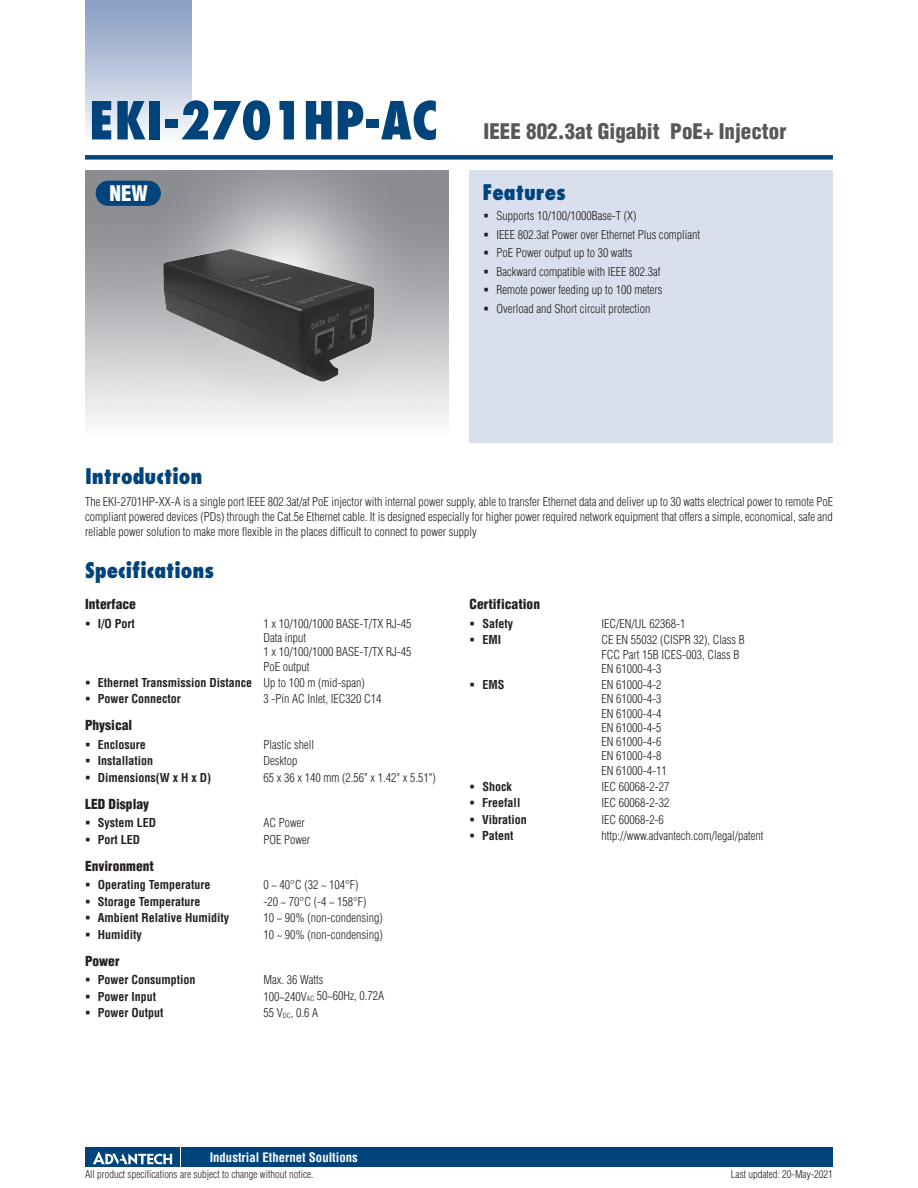
<style>
.page{position:relative;width:918px;height:1188px;background:#fff}
.page>*{position:absolute;margin:0;border:0;box-sizing:border-box;transform-origin:0 0}
.t1{font:800 condensed 51px "Futura";color:#00447b}
.t2{font:800 condensed 21px "Futura";color:#00447b}
.t3{font:900 condensed 21px "Helvetica";color:#57585a}
.t4{font:900 condensed 21px "Helvetica";color:#fff}
.t5{font:900 condensed 13.5px "Helvetica";color:#231f20}
.t6{font:700 condensed 12.75px "Helvetica";color:#fff}
.t7{font:300 condensed 12px/14.2px "Helvetica";color:#231f20}
.t8{font:700 condensed 12px/16.4px "Helvetica";color:#231f20}
.t9{font:300 condensed 10.5px "Helvetica";color:#231f20}
.s1{font-weight:300}
</style>
<div class="page">
<div style="left:85px;top:155px;width:748px;height:5px;background:#00447b"></div>
<div style="left:85px;top:0;width:106px;height:143px;background:linear-gradient(to bottom,#849bc1,#f9fafc)"></div>
<div style="left:182px;top:1147px;width:651px;height:20px;background:#00447b"></div>
<div style="left:85px;top:1147px;width:95px;height:20px;background:#00447b"></div>
<svg style="left:93px;top:1151px;width:79px;height:14px"></svg>
<div style="left:470px;top:170px;width:363px;height:272px;background:#d9dfec"></div>
<img style="left:85px;top:170px;width:363px;height:255px">
<div style="left:96px;top:181px;width:65px;height:25px;background:#00447b;border-radius:13px"></div>
<img style="left:162px;top:228px;width:216px;height:171px">
<h1 class="t1" style="left:89px;top:89px;width:352px">EKI-2701HP-AC</h1>
<h2 class="t4" style="left:109px;top:180px;width:40px">NEW</h2>
<h2 class="t3" style="left:484px;top:118px;width:304px">IEEE 802.3at Gigabit PoE+ Injector</h2>
<h2 class="t2" style="left:482px;top:179px;width:85px">Features</h2>
<p class="t7" style="left:496px;top:206px;width:205px;line-height:18.5px">Supports 10/100/1000Base-T (X)<br>IEEE 802.3at Power over Ethernet Plus compliant PoE Power output up to 30 watts<br>Backward compatible with IEEE 802.3af<br>Remote power feeding up to 100 meters Overload and Short circuit protection</p>
<h2 class="t2" style="left:85px;top:463px;width:119px">Introduction</h2>
<p class="t7" style="left:85px;top:494px;width:750px;line-height:15px;text-align:justify">The EKI-2701HP-XX-A is a single port IEEE 802.3at/af PoE injector with internal power supply, able to transfer Ethernet data and deliver up to 30 watts electrical power to remote PoE compliant powered devices (PDs) through the Cat.5e Ethernet cable. It is designed especially for higher power required network equipment that offers a simple, economical, safe and reliable power solution to make more flexible in the places difficult to connect to power supply</p>
<h2 class="t2" style="left:85px;top:557px;width:131px">Specifications</h2>
<p class="t5" style="left:85px;top:596px;width:52px">Interface</p>
<p class="t8" style="left:98px;top:615px;width:39px">I/O Port</p>
<p class="t7" style="left:264px;top:616px;width:149px">1 x 10/100/1000 BASE-T/TX RJ-45<br>Data input<br>1 x 10/100/1000 BASE-T/TX RJ-45<br>PoE output</p>
<p class="t8" style="left:98px;top:674px;width:269px">Ethernet Transmission Distance <span class="s1">Up to 100 m (mid-span)<br></span>Power Connector</p>
<p class="t5" style="left:470px;top:596px;width:72px">Certification</p>
<p class="t8" style="left:482px;top:615px;width:32px">Safety</p>
<p class="t7" style="left:601px;top:616px;width:85px">IEC/EN/UL 62368-1</p>
<p class="t8" style="left:482px;top:632px;width:20px">EMI</p>
<p class="t7" style="left:601px;top:633px;width:145px">CE EN 55032 (CISPR 32), Class B<br>FCC Part 15B ICES-003, Class B<br>EN 61000-4-3</p>
<p class="t8" style="left:482px;top:677px;width:24px">EMS</p>
<p class="t7" style="left:601px;top:678px;width:67px">EN 61000-4-2<br>EN 61000-4-3<br>EN 61000-4-4<br>EN 61000-4-5<br>EN 61000-4-6<br>EN 61000-4-8<br>EN 61000-4-11</p>
<p class="t8" style="left:482px;top:778px;width:31px">Shock</p>
<p class="t7" style="left:601px;top:780px;width:69px">IEC 60068-2-27</p>
<p class="t8" style="left:482px;top:795px;width:40px">Freefall</p>
<p class="t7" style="left:601px;top:796px;width:69px">IEC 60068-2-32</p>
<p class="t8" style="left:482px;top:811px;width:46px">Vibration</p>
<p class="t7" style="left:601px;top:812px;width:64px">IEC 60068-2-6</p>
<p class="t8" style="left:482px;top:828px;width:33px">Patent</p>
<p class="t7" style="left:601px;top:829px;width:164px">http://www.advantech.com/legal/patent</p>
<p class="t7" style="left:264px;top:692px;width:119px">3 -Pin AC Inlet, IEC320 C14</p>
<p class="t5" style="left:85px;top:717px;width:49px">Physical</p>
<p class="t8" style="left:98px;top:736px;width:49px">Enclosure</p>
<p class="t7" style="left:264px;top:737px;width:52px">Plastic shell</p>
<p class="t8" style="left:98px;top:753px;width:57px">Installation</p>
<p class="t7" style="left:264px;top:754px;width:35px">Desktop</p>
<p class="t8" style="left:98px;top:769px;width:115px">Dimensions(W x H x D)</p>
<p class="t7" style="left:264px;top:770px;width:174px">65 x 36 x 140 mm (2.56" x 1.42" x 5.51")</p>
<p class="t5" style="left:85px;top:795px;width:66px">LED Display</p>
<p class="t8" style="left:98px;top:815px;width:60px">System LED</p>
<p class="t7" style="left:264px;top:816px;width:43px">AC Power</p>
<p class="t8" style="left:98px;top:831px;width:44px">Port LED</p>
<p class="t7" style="left:264px;top:832px;width:48px">POE Power</p>
<p class="t5" style="left:85px;top:857px;width:70px">Environment</p>
<p class="t8" style="left:98px;top:877px;width:114px">Operating Temperature</p>
<p class="t7" style="left:264px;top:878px;width:96px">0 ~ 40°C (32 ~ 104°F)</p>
<p class="t8" style="left:98px;top:893px;width:104px">Storage Temperature</p>
<p class="t7" style="left:264px;top:894px;width:104px">-20 ~ 70°C (-4 ~ 158°F)</p>
<p class="t8" style="left:98px;top:910px;width:133px">Ambient Relative Humidity</p>
<p class="t7" style="left:264px;top:911px;width:121px">10 ~ 90% (non-condensing)</p>
<p class="t8" style="left:98px;top:926px;width:46px">Humidity</p>
<p class="t7" style="left:264px;top:927px;width:121px">10 ~ 90% (non-condensing)</p>
<p class="t5" style="left:85px;top:952px;width:36px">Power</p>
<p class="t8" style="left:98px;top:972px;width:99px">Power Consumption</p>
<p class="t7" style="left:264px;top:973px;width:61px">Max. 36 Watts</p>
<p class="t8" style="left:98px;top:988px;width:60px">Power Input</p>
<p class="t7" style="left:264px;top:989px;width:122px">100~240V<sub>AC</sub> 50~60Hz, 0.72A</p>
<p class="t8" style="left:98px;top:1004px;width:67px">Power Output</p>
<p class="t7" style="left:264px;top:1005px;width:56px">55 V<sub>DC</sub>, 0.6 A</p>
<p class="t6" style="left:210px;top:1150px;width:150px">Industrial Ethernet Soultions</p>
<p class="t9" style="left:85px;top:1167px;width:230px">All product specifications are subject to change without notice.</p>
<p class="t9" style="left:731px;top:1167px;width:104px">Last updated: 20-May-2021</p>
</div>
